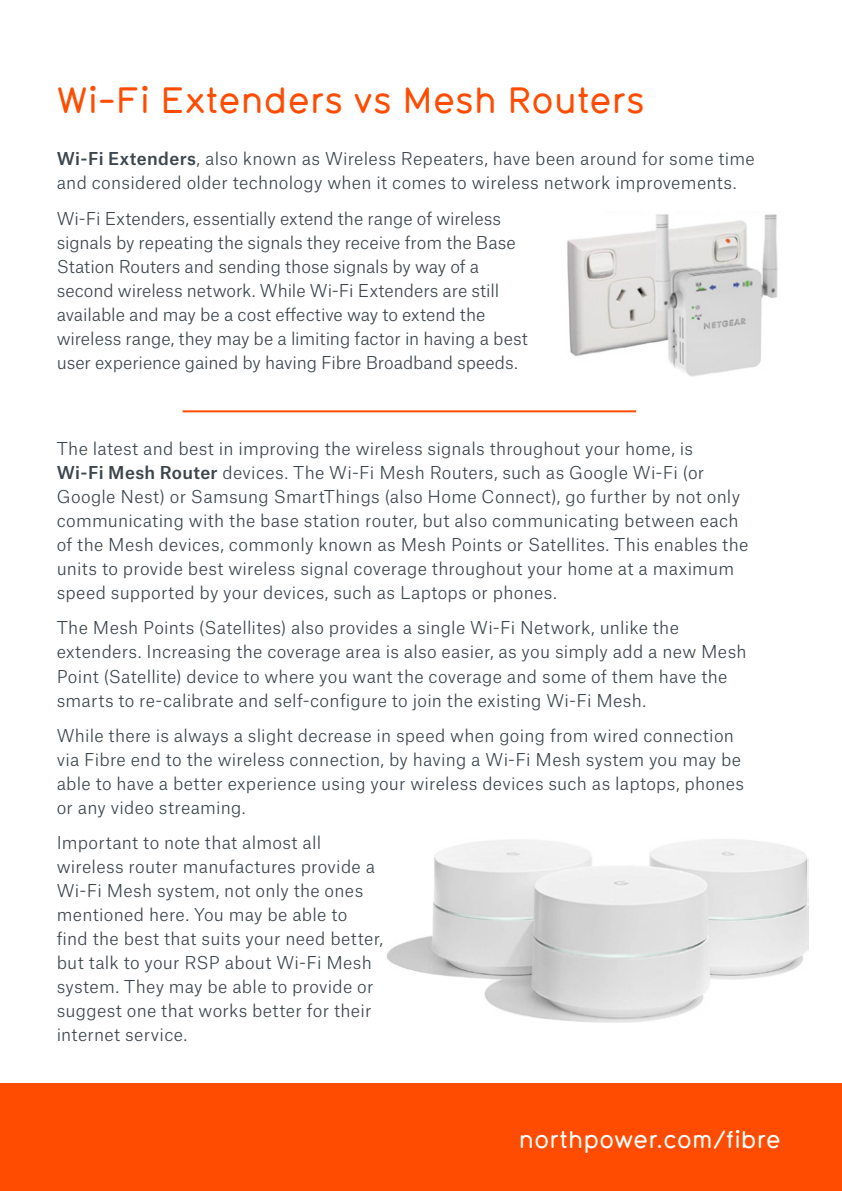
<style>
.page{position:relative;width:842px;height:1191px;background:#fff}
.page>*{position:absolute;margin:0;border:0;box-sizing:border-box;transform-origin:0 0}
.t1{font:500 36px "Typ 1451 Std";letter-spacing:.01em;color:#ff4c00}
.t2{font:500 24px "Typ 1451 Std";letter-spacing:.01em;color:#fff}
.t3{font:300 17px/24px "Atlas Grotesk";letter-spacing:.015em;color:#3c464c}
.t4{font:300 17px/24px "Atlas Grotesk";letter-spacing:-.005em;color:#3c464c}
.s1{font-weight:500}
</style>
<div class="page">
<div style="left:0;top:1083px;width:842px;height:108px;background:#ff4c00"></div>
<img style="left:567px;top:214px;width:211px;height:163px">
<img style="left:387px;top:839px;width:421px;height:183px">
<hr style="left:183px;top:410px;width:453px;height:2px;background:#ff4c00">
<h1 class="t1" style="left:57px;top:76px;width:589px">Wi-Fi Extenders vs Mesh Routers</h1>
<p class="t3" style="left:57px;top:145px;width:700px"><span class="s1">Wi-Fi Extenders</span>, also known as Wireless Repeaters, have been around for some time and considered older technology when it comes to wireless network improvements.</p>
<p class="t4" style="left:57px;top:204px;width:473px">Wi-Fi Extenders, essentially extend the range of wireless signals by repeating the signals they receive from the Base Station Routers and sending those signals by way of a second wireless network. While Wi-Fi Extenders are still available and may be a cost effective way to extend the wireless range, they may be a limiting factor in having a best user experience gained by having Fibre Broadband speeds.</p>
<p class="t3" style="left:57px;top:435px;width:693px">The latest and best in improving the wireless signals throughout your home, is<br><span class="s1">Wi-Fi Mesh Router</span> devices. The Wi-Fi Mesh Routers, such as Google Wi-Fi (or Google Nest) or Samsung SmartThings (also Home Connect), go further by not only communicating with the base station router, but also communicating between each of the Mesh devices, commonly known as Mesh Points or Satellites. This enables the units to provide best wireless signal coverage throughout your home at a maximum speed supported by your devices, such as Laptops or phones.</p>
<p class="t3" style="left:57px;top:614px;width:691px">The Mesh Points (Satellites) also provides a single Wi-Fi Network, unlike the extenders. Increasing the coverage area is also easier, as you simply add a new Mesh Point (Satellite) device to where you want the coverage and some of them have the smarts to re-calibrate and self-configure to join the existing Wi-Fi Mesh.</p>
<p class="t3" style="left:57px;top:721px;width:689px">While there is always a slight decrease in speed when going from wired connection via Fibre end to the wireless connection, by having a Wi-Fi Mesh system you may be able to have a better experience using your wireless devices such as laptops, phones or any video streaming.</p>
<p class="t3" style="left:57px;top:829px;width:328px">Important to note that almost all wireless router manufactures provide a Wi-Fi Mesh system, not only the ones mentioned here. You may be able to<br>find the best that suits your need better, but talk to your RSP about Wi-Fi Mesh system. They may be able to provide or suggest one that works better for their internet service.</p>
<h2 class="t2" style="left:519px;top:1122px;width:264px">northpower.com/fibre</h2>
</div>
